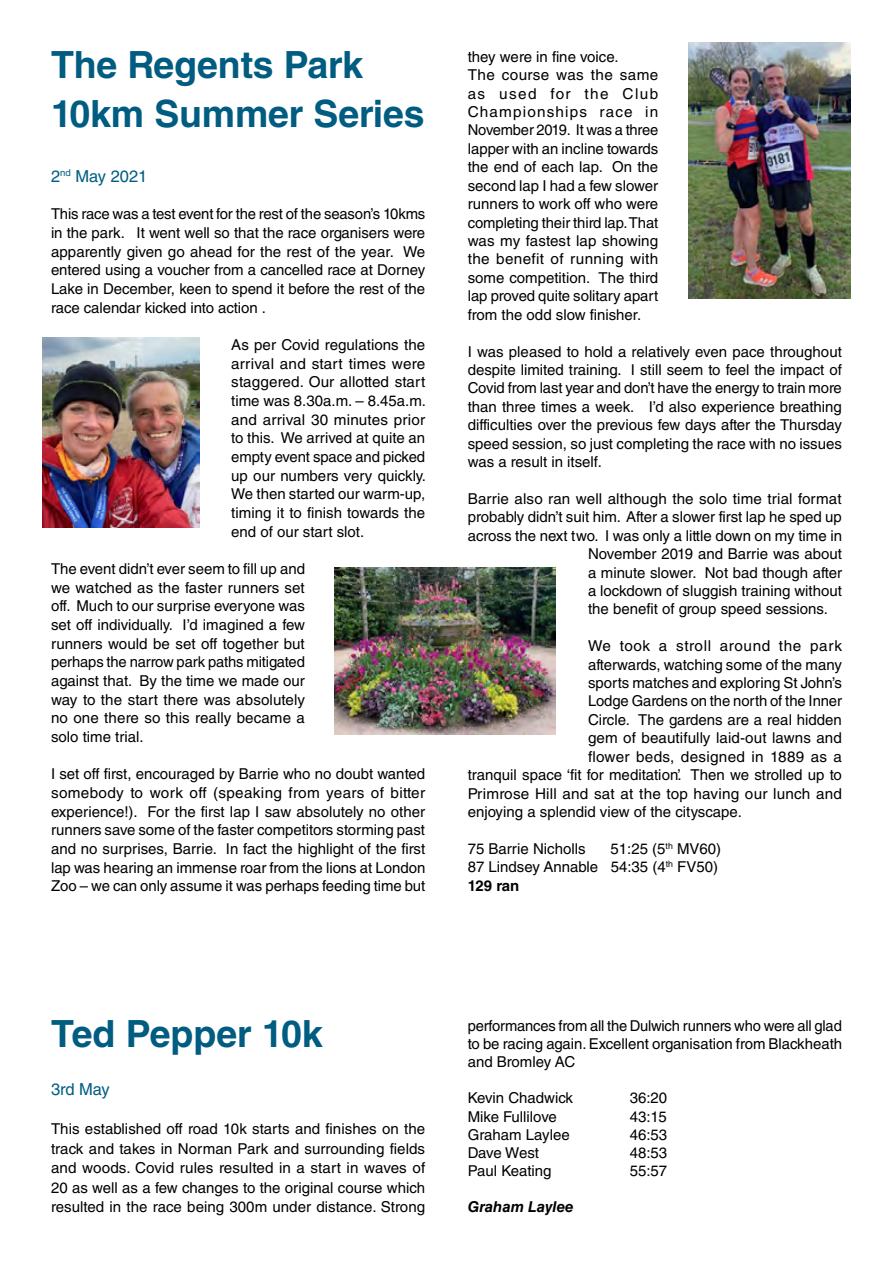
<style>
.page{position:relative;width:893px;height:1263px;background:#fff}
.page>*{position:absolute;margin:0;border:0;box-sizing:border-box;transform-origin:0 0}
.t1{font:700 37.5px/48.8px "Helvetica LT Std";letter-spacing:-.005em;color:#005c81}
.t2{font:16.5px "Helvetica LT Std";color:#005c81}
.t3{font:15px/18.6px "Helvetica LT Std";color:#000;text-align:justify}
.t4{font:15px "Helvetica LT Std";letter-spacing:.02em;color:#000}
.t5{font:15px "Helvetica LT Std";letter-spacing:.04em;color:#000}
.t6{font:italic 700 15px "Helvetica LT Std";color:#000}
.t7{font:15px "Helvetica LT Std";letter-spacing:-.025em;color:#000}
.s1{font-weight:700}
</style>
<div class="page">
<img style="left:688px;top:43px;width:162px;height:256px">
<img style="left:43px;top:337px;width:156px;height:190px">
<img style="left:335px;top:567px;width:221px;height:168px">
<h1 class="t1" style="left:51px;top:40px;width:375px">The Regents Park<br>10km Summer Series</h1>
<p class="t2" style="left:51px;top:167px;width:98px">2<sup>nd</sup> May 2021</p>
<p class="t3" style="left:51px;top:205px;width:376px">This race was a test event for the rest of the season’s 10kms in the park. It went well so that the race organisers were apparently given go ahead for the rest of the year. We entered using a voucher from a cancelled race at Dorney Lake in December, keen to spend it before the rest of the race calendar kicked into action .</p>
<p class="t3" style="left:231px;top:335px;width:196px">As per Covid regulations the arrival and start times were staggered. Our allotted start time was 8.30a.m. – 8.45a.m. and arrival 30 minutes prior to this. We arrived at quite an empty event space and picked up our numbers very quickly.<br>We then started our warm-up, timing it to finish towards the end of our start slot.</p>
<p class="t3" style="left:51px;top:559px;width:256px">The event didn’t ever seem to fill up and we watched as the faster runners set off. Much to our surprise everyone was set off individually. I’d imagined a few runners would be set off together but perhaps the narrow park paths mitigated against that. By the time we made our way to the start there was absolutely no one there so this really became a solo time trial.</p>
<p class="t3" style="left:51px;top:764px;width:376px">I set off first, encouraged by Barrie who no doubt wanted somebody to work off (speaking from years of bitter experience!). For the first lap I saw absolutely no other runners save some of the faster competitors storming past and no surprises, Barrie. In fact the highlight of the first lap was hearing an immense roar from the lions at London Zoo – we can only assume it was perhaps feeding time but</p>
<p class="t3" style="left:468px;top:47px;width:192px;text-align:left">they were in fine voice.<br>The course was the same as used for the Club<br>Championships race in<br>November 2019. It was a three lapper with an incline towards the end of each lap. On the second lap I had a few slower runners to work off who were completing their third lap. That was my fastest lap showing the benefit of running with some competition. The third lap proved quite solitary apart from the odd slow finisher.</p>
<p class="t3" style="left:468px;top:342px;width:376px">I was pleased to hold a relatively even pace throughout despite limited training. I still seem to feel the impact of Covid from last year and don’t have the energy to train more than three times a week. I’d also experience breathing difficulties over the previous few days after the Thursday speed session, so just completing the race with no issues was a result in itself.</p>
<p class="t3" style="left:468px;top:489px;width:375px">Barrie also ran well although the solo time trial format</p>
<p class="t3" style="left:468px;top:508px;width:376px">probably didn’t suit him. After a slower first lap he sped up</p>
<p class="t3" style="left:468px;top:526px;width:376px">across the next two. I was only a little down on my time in</p>
<p class="t3" style="left:588px;top:544px;width:255px">November 2019 and Barrie was about</p>
<p class="t3" style="left:588px;top:563px;width:255px">a minute slower. Not bad though after</p>
<p class="t3" style="left:588px;top:581px;width:255px">a lockdown of sluggish training without</p>
<p class="t3" style="left:588px;top:600px;width:242px">the benefit of group speed sessions.</p>
<p class="t5" style="left:588px;top:637px;width:255px">We took a stroll around the park</p>
<p class="t3" style="left:588px;top:655px;width:255px">afterwards, watching some of the many</p>
<p class="t3" style="left:588px;top:673px;width:256px">sports matches and exploring St John’s</p>
<p class="t3" style="left:588px;top:692px;width:256px">Lodge Gardens on the north of the Inner</p>
<p class="t3" style="left:588px;top:710px;width:255px">Circle. The gardens are a real hidden</p>
<p class="t3" style="left:588px;top:729px;width:255px">gem of beautifully laid-out lawns and</p>
<p class="t4" style="left:588px;top:748px;width:256px">flower beds, designed in 1889 as a</p>
<p class="t3" style="left:468px;top:765px;width:376px">tranquil space ‘fit for meditation’. Then we strolled up to</p>
<p class="t3" style="left:468px;top:784px;width:376px">Primrose Hill and sat at the top having our lunch and</p>
<p class="t3" style="left:468px;top:802px;width:276px">enjoying a splendid view of the cityscape.</p>
<p class="t3" style="left:468px;top:839px;width:119px">75 Barrie Nicholls</p>
<p class="t3" style="left:468px;top:839px;width:255px;text-align:left;text-indent:143px">51:25 (5<sup>th</sup> MV60)<br>87 Lindsey Annable 54:35 (4<sup>th</sup> FV50)<br><span class="s1">129 ran</span></p>
<h1 class="t1" style="left:51px;top:1009px;width:273px">Ted Pepper 10k</h1>
<p class="t2" style="left:51px;top:1080px;width:60px">3rd May</p>
<p class="t3" style="left:51px;top:1119px;width:376px;line-height:19.5px">This established off road 10k starts and finishes on the track and takes in Norman Park and surrounding fields and woods. Covid rules resulted in a start in waves of 20 as well as a few changes to the original course which resulted in the race being 300m under distance. Strong</p>
<p class="t3" style="left:468px;top:1017px;width:376px;line-height:18.1px">performances from all the Dulwich runners who were all glad to be racing again. Excellent organisation from Blackheath and Bromley AC</p>
<p class="t3" style="left:468px;top:1089px;width:107px">Kevin Chadwick</p>
<p class="t3" style="left:630px;top:1089px;width:39px">36:20</p>
<p class="t3" style="left:468px;top:1107px;width:91px">Mike Fullilove</p>
<p class="t3" style="left:630px;top:1107px;width:38px">43:15</p>
<p class="t3" style="left:468px;top:1125px;width:103px">Graham Laylee</p>
<p class="t3" style="left:630px;top:1125px;width:39px">46:53</p>
<p class="t7" style="left:468px;top:1144px;width:73px">Dave West</p>
<p class="t3" style="left:630px;top:1143px;width:39px">48:53</p>
<p class="t3" style="left:468px;top:1161px;width:85px">Paul Keating</p>
<p class="t3" style="left:630px;top:1161px;width:39px">55:57</p>
<p class="t6" style="left:468px;top:1197px;width:107px">Graham Laylee</p>
</div>
